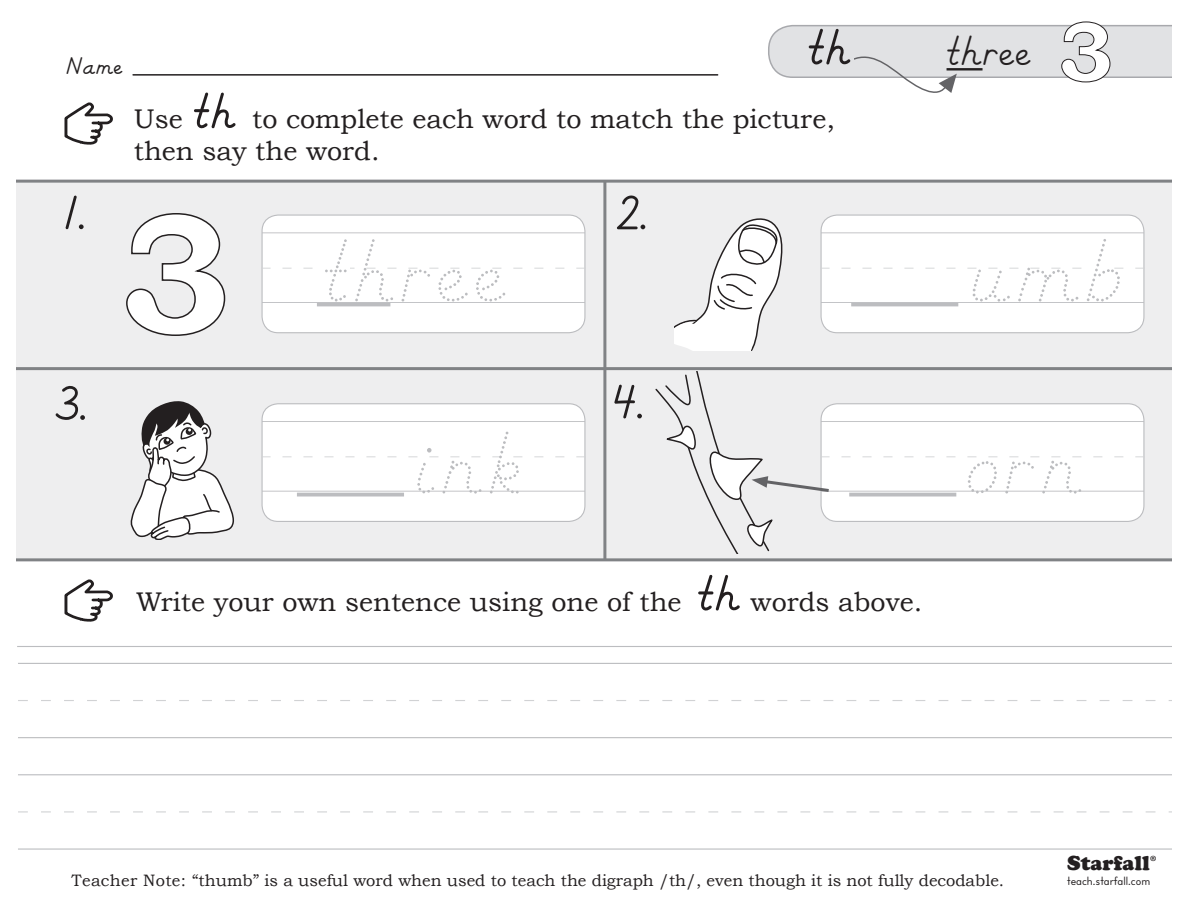
<style>
.page{position:relative;width:1188px;height:918px;background:#fff}
.page>*{position:absolute;margin:0;border:0;box-sizing:border-box;transform-origin:0 0}
.t1{font:105px "Starfall MS Dot";color:#bcbdc0}
.t2{font:57px "Starfall MS Bold";color:#231f20}
.t3{font:54px "Starfall MS Bold";color:#231f20}
.t4{font:48px "Starfall MS";color:#231f20}
.t5{font:27px "Bookman Old Style";color:#231f20}
.t6{font:27px "Starfall MS Bold";color:#231f20}
.t7{font:900 21px "Cooper";color:#231f20}
.t8{font:16.5px "Bookman Old Style";color:#231f20}
.t9{font:12px "Starfall Block";color:#231f20}
.s1{font-family:"Myriad Pro";font-weight:400;font-size:16.5px}
</style>
<div class="page">
<svg style="left:64px;top:102px;width:49px;height:43px"></svg>
<hr style="left:133px;top:74px;width:585px;height:2px;background:#231f20">
<div style="left:0;top:181px;width:1185px;height:378px;background:#eeeeef"></div>
<hr style="left:603px;top:181px;width:3px;height:379px;background:#808285">
<hr style="left:1px;top:367px;width:1184px;height:3px;background:#808285">
<hr style="left:0;top:180px;width:1185px;height:3px;background:#808285">
<hr style="left:0;top:558px;width:1185px;height:3px;background:#808285">
<svg style="left:18px;top:700px;width:1154px;height:1px"></svg>
<hr style="left:18px;top:663px;width:1170px;height:1px;background:#bcbdc0">
<hr style="left:18px;top:774px;width:1170px;height:1px;background:#bcbdc0">
<hr style="left:18px;top:737px;width:1170px;height:1px;background:#bcbdc0">
<hr style="left:18px;top:848px;width:1170px;height:2px;background:#bcbdc0">
<svg style="left:18px;top:811px;width:1154px;height:2px"></svg>
<hr style="left:17px;top:646px;width:1171px;height:1px;background:#bcbdc0">
<svg style="left:64px;top:579px;width:49px;height:43px"></svg>
<div style="left:262px;top:215px;width:323px;height:118px;background:#fff;border-radius:16px"></div>
<div style="left:262px;top:214px;width:324px;height:119px;border:1px solid #bcbdc0;border-radius:16px"></div>
<hr style="left:262px;top:302px;width:323px;height:1px;background:#bcbdc0">
<svg style="left:261px;top:268px;width:324px;height:1px"></svg>
<hr style="left:262px;top:232px;width:323px;height:1px;background:#bcbdc0">
<div style="left:262px;top:404px;width:323px;height:117px;background:#fff;border-radius:16px"></div>
<div style="left:262px;top:403px;width:324px;height:119px;border:1px solid #bcbdc0;border-radius:16px"></div>
<hr style="left:262px;top:491px;width:323px;height:1px;background:#bcbdc0">
<svg style="left:261px;top:456px;width:324px;height:1px"></svg>
<hr style="left:262px;top:421px;width:323px;height:1px;background:#bcbdc0">
<div style="left:821px;top:215px;width:323px;height:118px;background:#fff;border-radius:16px"></div>
<div style="left:820px;top:214px;width:324px;height:119px;border:1px solid #bcbdc0;border-radius:16px"></div>
<hr style="left:821px;top:302px;width:323px;height:1px;background:#bcbdc0">
<svg style="left:820px;top:268px;width:324px;height:1px"></svg>
<hr style="left:821px;top:232px;width:323px;height:1px;background:#bcbdc0">
<svg style="left:768px;top:21px;width:404px;height:72px"></svg>
<svg style="left:126px;top:213px;width:99px;height:123px"></svg>
<svg style="left:674px;top:218px;width:109px;height:133px"></svg>
<svg style="left:655px;top:372px;width:489px;height:182px"></svg>
<hr style="left:317px;top:303px;width:73px;height:3px;background:#bcbdc0">
<hr style="left:851px;top:303px;width:107px;height:3px;background:#bcbdc0">
<svg style="left:297px;top:493px;width:107px;height:4px"></svg>
<svg style="left:849px;top:493px;width:107px;height:4px"></svg>
<svg style="left:131px;top:401px;width:103px;height:138px"></svg>
<div style="left:321px;top:256px;width:29px;height:25px;background:#fff"></div>
<div style="left:1089px;top:263px;width:15px;height:9px;background:#fff"></div>
<hr style="left:947px;top:68px;width:36px;height:3px;background:#231f20">
<div style="left:0;top:0;width:15px;height:918px;background:#fff"></div>
<div style="left:1173px;top:0;width:15px;height:918px;background:#fff"></div>
<p class="t6" style="left:66px;top:56px;width:59px">Name</p>
<h3 class="t3" style="left:64px;top:193px;width:22px">1.</h3>
<p class="t2" style="left:808px;top:26px;width:45px">th</p>
<p class="t4" style="left:947px;top:32px;width:87px">three</p>
<p class="t2" style="left:193px;top:90px;width:45px">th</p>
<p class="t5" style="left:134px;top:103px;width:51px">Use</p>
<p class="t5" style="left:252px;top:103px;width:584px">to complete each word to match the picture,</p>
<p class="t5" style="left:134px;top:136px;width:247px">then say the word.</p>
<p class="t1" style="left:321px;top:231px;width:190px">three</p>
<h3 class="t3" style="left:616px;top:193px;width:32px">2.</h3>
<p class="t1" style="left:968px;top:231px;width:157px">umb</p>
<h3 class="t3" style="left:55px;top:383px;width:33px">3.</h3>
<h3 class="t3" style="left:613px;top:382px;width:31px">4.</h3>
<p class="t1" style="left:413px;top:423px;width:111px">ink</p>
<p class="t2" style="left:697px;top:572px;width:45px">th</p>
<p class="t5" style="left:136px;top:586px;width:547px">Write your own sentence using one of the</p>
<p class="t5" style="left:751px;top:586px;width:173px">words above.</p>
<p class="t1" style="left:964px;top:423px;width:123px">orn</p>
<p class="t7" style="left:1067px;top:851px;width:91px">Starfall<span class="s1">®</span></p>
<p class="t8" style="left:71px;top:871px;width:934px">Teacher Note: “thumb” is a useful word when used to teach the digraph /th/, even though it is not fully decodable.</p>
<p class="t9" style="left:1067px;top:873px;width:85px">teach.starfall.com</p>
</div>
